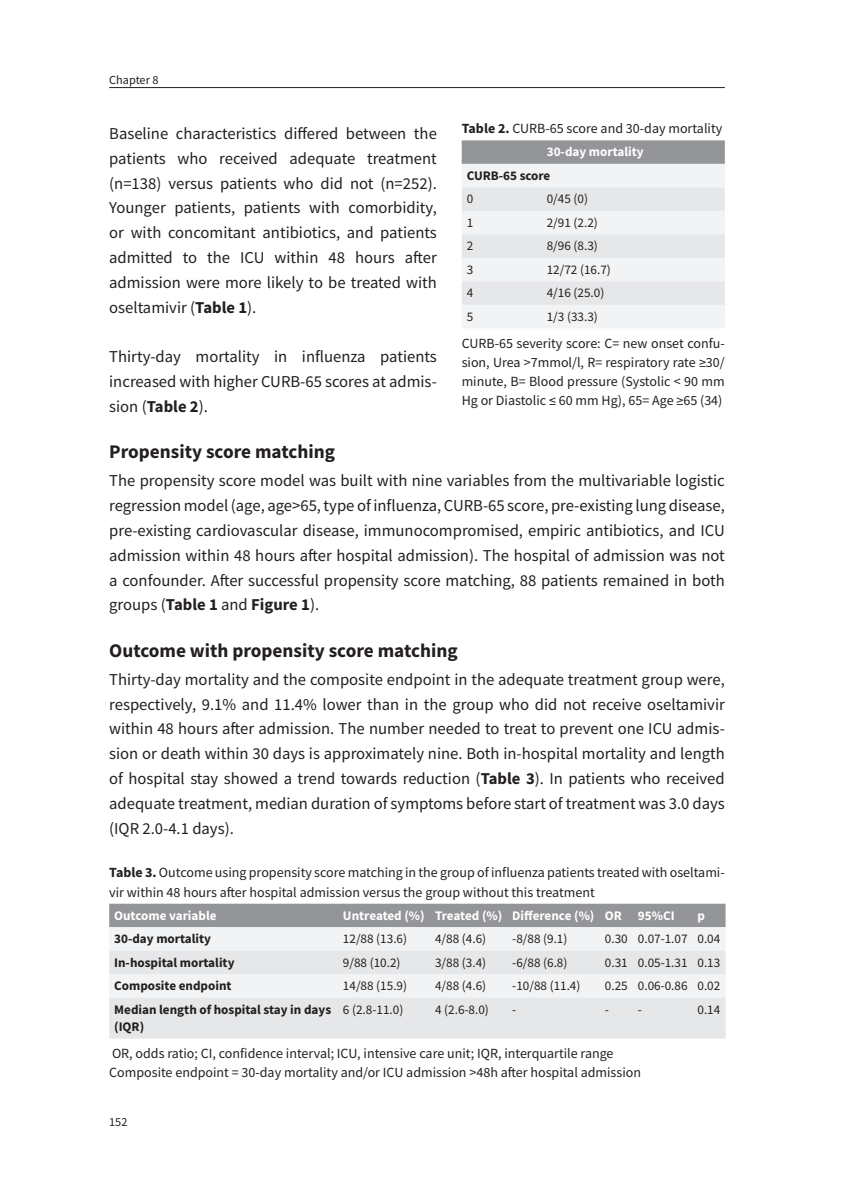
<style>
.page{position:relative;width:844px;height:1191px;background:#fff}
.page>*{position:absolute;margin:0;border:0;box-sizing:border-box;transform-origin:0 0}
.t1{font:700 19.25px "Source Sans Pro";color:#231f20}
.t2{font:16.62px/24.8px "Source Sans Pro";color:#231f20;text-align:justify}
.t3{font:14px/19.2px "Source Sans Pro";color:#231f20}
.t4{font:13.12px "Source Sans Pro";color:#231f20}
.t5{font:700 13.12px/17.5px "Source Sans Pro";color:#231f20}
.t6{font:700 13.12px "Source Sans Pro";color:#fff}
.t7{font:12.25px "Source Sans Pro";color:#231f20}
.s1{font-weight:700}
</style>
<div class="page">
<hr style="left:109px;top:87px;width:615px;height:1px;background:#231f20">
<div style="left:109px;top:903px;width:616px;height:24px;background:#939598"></div>
<div style="left:109px;top:927px;width:616px;height:23px;background:#f2f3f4"></div>
<svg style="left:109px;top:950px;width:616px;height:88px;fill:#e6e7e9"></svg>
<svg style="left:461px;top:140px;width:263px;height:24px;background:#95979a"></svg>
<div style="left:462px;top:164px;width:262px;height:164px;background:#f2f3f4"></div>
<svg style="left:462px;top:187px;width:262px;height:118px"></svg>
<p class="t7" style="left:109px;top:72px;width:51px">Chapter 8</p>
<p class="t3" style="left:461px;top:119px;width:262px"><span class="s1">Table 2.</span> CURB-65 score and 30-day mortality</p>
<p class="t6" style="left:546px;top:143px;width:98px">30-day mortality</p>
<p class="t5" style="left:466px;top:167px;width:85px">CURB-65 score</p>
<p class="t4" style="left:466px;top:191px;width:8px">0</p>
<p class="t4" style="left:546px;top:191px;width:43px">0/45 (0)</p>
<p class="t4" style="left:466px;top:214px;width:8px">1</p>
<p class="t4" style="left:546px;top:214px;width:53px">2/91 (2.2)</p>
<p class="t4" style="left:466px;top:238px;width:8px">2</p>
<p class="t4" style="left:546px;top:238px;width:53px">8/96 (8.3)</p>
<p class="t4" style="left:466px;top:261px;width:8px">3</p>
<p class="t4" style="left:546px;top:261px;width:66px">12/72 (16.7)</p>
<p class="t4" style="left:466px;top:285px;width:8px">4</p>
<p class="t4" style="left:546px;top:285px;width:59px">4/16 (25.0)</p>
<p class="t4" style="left:466px;top:308px;width:8px">5</p>
<p class="t4" style="left:546px;top:308px;width:53px">1/3 (33.3)</p>
<p class="t3" style="left:461px;top:333px;width:264px;text-align:justify">CURB-65 severity score: C= new onset confu&shy;sion, Urea &gt;7mmol/l, R= respiratory rate ≥30/ minute, B= Blood pressure (Systolic &lt; 90 mm Hg or Diastolic ≤ 60 mm Hg), 65= Age ≥65 (34)</p>
<p class="t2" style="left:109px;top:121px;width:329px">Baseline characteristics differed between the patients who received adequate treatment (n=138) versus patients who did not (n=252).<br>Younger patients, patients with comorbidity, or with concomitant antibiotics, and patients admitted to the ICU within 48 hours after admission were more likely to be treated with oseltamivir (<span class="s1">Table 1</span>).</p>
<p class="t2" style="left:109px;top:344px;width:329px">Thirty-day mortality in influenza patients increased with higher CURB-65 scores at admis&shy;sion (<span class="s1">Table 2</span>).</p>
<p class="t1" style="left:109px;top:438px;width:227px">Propensity score matching</p>
<p class="t2" style="left:109px;top:468px;width:617px">The propensity score model was built with nine variables from the multivariable logistic regression model (age, age&gt;65, type of influenza, CURB-65 score, pre-existing lung disease, pre-existing cardiovascular disease, immunocompromised, empiric antibiotics, and ICU admission within 48 hours after hospital admission). The hospital of admission was not a confounder. After successful propensity score matching, 88 patients remained in both groups (<span class="s1">Table 1</span> and <span class="s1">Figure 1</span>).</p>
<p class="t1" style="left:109px;top:637px;width:350px">Outcome with propensity score matching</p>
<p class="t2" style="left:109px;top:667px;width:617px">Thirty-day mortality and the composite endpoint in the adequate treatment group were, respectively, 9.1% and 11.4% lower than in the group who did not receive oseltamivir within 48 hours after admission. The number needed to treat to prevent one ICU admis&shy;sion or death within 30 days is approximately nine. Both in-hospital mortality and length of hospital stay showed a trend towards reduction (<span class="s1">Table 3</span>). In patients who received adequate treatment, median duration of symptoms before start of treatment was 3.0 days (IQR 2.0-4.1 days).</p>
<p class="t3" style="left:109px;top:863px;width:617px"><span class="s1">Table 3.</span> Outcome using propensity score matching in the group of influenza patients treated with oseltami&shy;vir within 48 hours after hospital admission versus the group without this treatment</p>
<p class="t6" style="left:114px;top:906px;width:104px">Outcome variable</p>
<p class="t6" style="left:343px;top:906px;width:331px">Untreated (%) Treated (%) Difference (%) OR 95%CI</p>
<p class="t6" style="left:697px;top:906px;width:9px">p</p>
<p class="t5" style="left:114px;top:930px;width:98px">30-day mortality</p>
<p class="t4" style="left:343px;top:930px;width:66px">12/88 (13.6)</p>
<p class="t4" style="left:435px;top:930px;width:53px">4/88 (4.6)</p>
<p class="t4" style="left:512px;top:930px;width:57px">-8/88 (9.1)</p>
<p class="t4" style="left:604px;top:930px;width:117px">0.30 0.07-1.07 0.04</p>
<p class="t5" style="left:114px;top:953px;width:122px">In-hospital mortality</p>
<p class="t4" style="left:343px;top:954px;width:59px">9/88 (10.2)</p>
<p class="t4" style="left:435px;top:954px;width:53px">3/88 (3.4)</p>
<p class="t4" style="left:512px;top:954px;width:57px">-6/88 (6.8)</p>
<p class="t4" style="left:604px;top:954px;width:117px">0.31 0.05-1.31 0.13</p>
<p class="t5" style="left:114px;top:977px;width:119px">Composite endpoint</p>
<p class="t4" style="left:343px;top:977px;width:66px">14/88 (15.9)</p>
<p class="t4" style="left:435px;top:977px;width:53px">4/88 (4.6)</p>
<p class="t4" style="left:512px;top:977px;width:70px">-10/88 (11.4)</p>
<p class="t4" style="left:604px;top:977px;width:117px">0.25 0.06-0.86 0.02</p>
<p class="t5" style="left:114px;top:1000px;width:218px">Median length of hospital stay in days (IQR)</p>
<p class="t4" style="left:343px;top:1001px;width:62px">6 (2.8-11.0)</p>
<p class="t4" style="left:435px;top:1001px;width:55px">4 (2.6-8.0)</p>
<p class="t4" style="left:512px;top:1001px;width:6px">-</p>
<p class="t4" style="left:604px;top:1001px;width:39px">- -</p>
<p class="t4" style="left:697px;top:1001px;width:24px">0.14</p>
<p class="t3" style="left:109px;top:1043px;width:533px">OR, odds ratio; CI, confidence interval; ICU, intensive care unit; IQR, interquartile range<br>Composite endpoint = 30-day mortality and/or ICU admission &gt;48h after hospital admission</p>
<p class="t7" style="left:109px;top:1113px;width:20px">152</p>
</div>
